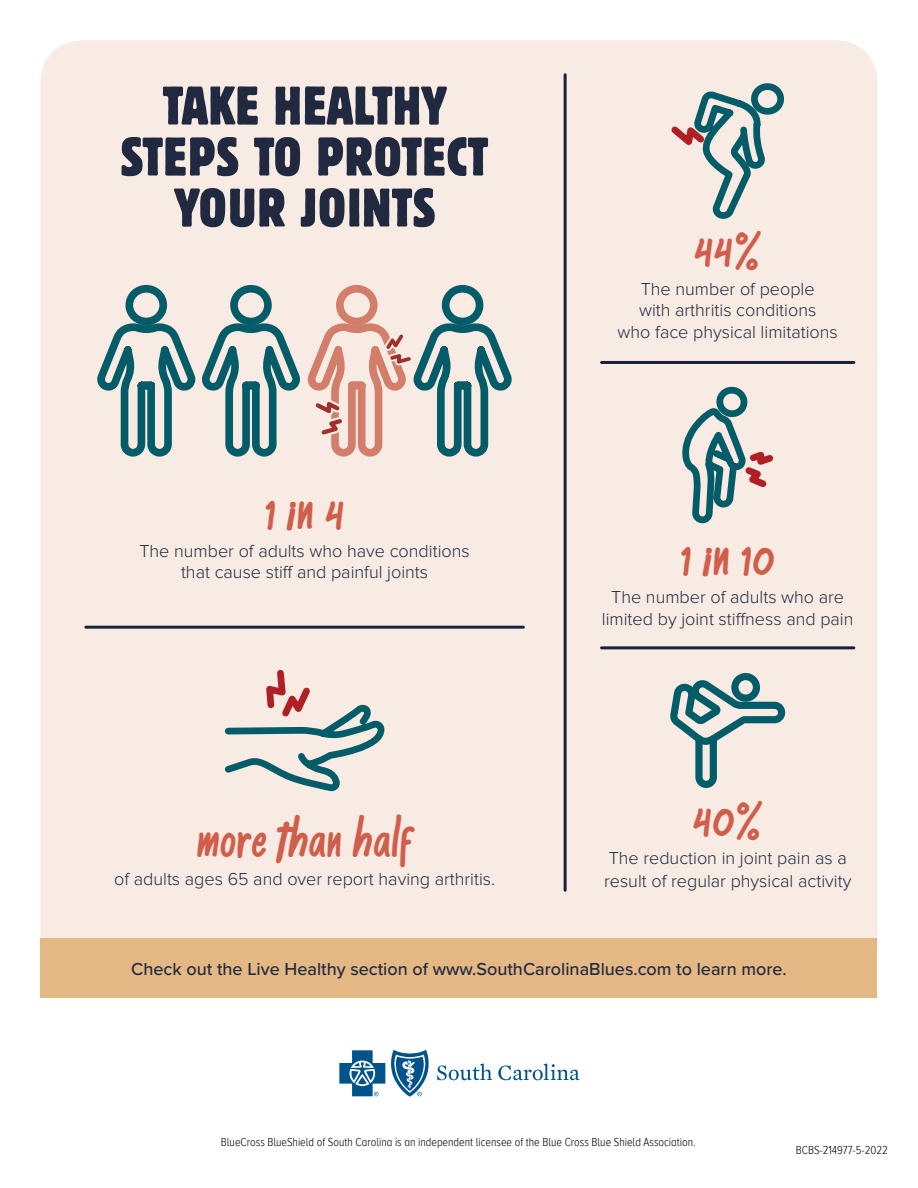
<style>
.page{position:relative;width:918px;height:1188px;background:#fff}
.page>*{position:absolute;margin:0;border:0;box-sizing:border-box;transform-origin:0 0}
.t1{font:condensed 54px/51px "Block BE";color:#212940;text-align:center}
.t2{font:30px "alkisah";letter-spacing:.075em;color:#d15e4a}
.t3{font:27px "alkisah";letter-spacing:.075em;color:#d15e4a}
.t4{font:300 18px/21.6px "Proxima Nova";color:#212940;text-align:center}
.t5{font:500 18px "Proxima Nova";color:#212940}
.Disclaimer{font:300 12px "Proxima Nova A Cond";color:#000}
</style>
<div class="page">
<div style="left:40px;top:40px;width:838px;height:943px;background:#f7ebe3;border-radius:40px"></div>
<hr style="left:564px;top:75px;width:3px;height:815px;background:#172138">
<hr style="left:86px;top:626px;width:437px;height:3px;background:#172138">
<hr style="left:602px;top:646px;width:252px;height:3px;background:#172138">
<hr style="left:602px;top:361px;width:252px;height:3px;background:#172138">
<svg style="left:670px;top:673px;width:115px;height:115px"></svg>
<svg style="left:97px;top:284px;width:415px;height:173px"></svg>
<svg style="left:682px;top:386px;width:92px;height:138px"></svg>
<svg style="left:665px;top:40px;width:122px;height:179px"></svg>
<svg style="left:224px;top:669px;width:158px;height:123px"></svg>
<svg style="left:339px;top:1050px;width:90px;height:47px"></svg>
<svg style="left:437px;top:1063px;width:55px;height:17px"></svg>
<svg style="left:498px;top:1063px;width:82px;height:17px"></svg>
<div style="left:40px;top:938px;width:838px;height:59px;background:#e3b885"></div>
<p class="t1" style="left:121px;top:79px;width:370px">TAKE HEALTHY<br>STEPS TO PROTECT<br>YOUR JOINTS</p>
<p class="t2" style="left:266px;top:501px;width:79px">1 IN 4</p>
<p class="t4" style="left:139px;top:540px;width:332px">The number of adults who have conditions that cause stiff and painful joints</p>
<p class="t3" style="left:198px;top:831px;width:216px">MORE THAN HALF</p>
<p class="t4" style="left:114px;top:869px;width:383px">of adults ages 65 and over report having arthritis.</p>
<p class="t2" style="left:695px;top:238px;width:66px">44%</p>
<p class="t4" style="left:618px;top:278px;width:222px">The number of people<br>with arthritis conditions<br>who face physical limitations</p>
<p class="t2" style="left:682px;top:547px;width:94px">1 IN 10</p>
<p class="t4" style="left:602px;top:587px;width:253px">The number of adults who are limited by joint stiffness and pain</p>
<p class="t2" style="left:694px;top:808px;width:69px">40%</p>
<p class="t4" style="left:604px;top:847px;width:249px;line-height:23.4px;text-align:left">The reduction in joint pain as a result of regular physical activity</p>
<p class="t5" style="left:131px;top:955px;width:657px">Check out the Live Healthy section of www.SouthCarolinaBlues.com to learn more.</p>
<p class="Disclaimer" style="left:221px;top:1135px;width:476px">BlueCross BlueShield of South Carolina is an independent licensee of the Blue Cross Blue Shield Association.</p>
<p class="Disclaimer" style="left:796px;top:1143px;width:94px">BCBS-214977-5-2022</p>
</div>
